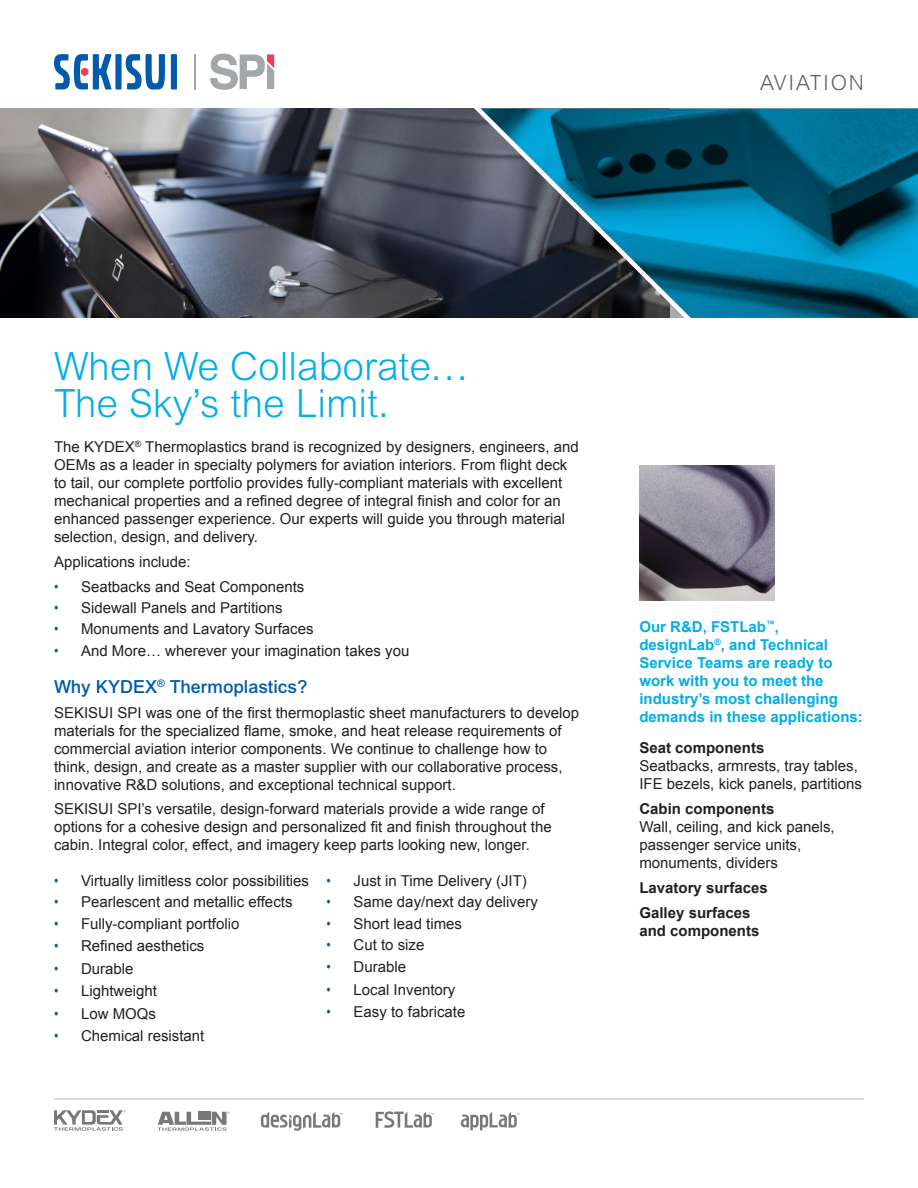
<style>
.page{position:relative;width:918px;height:1188px;background:#fff}
.page>*{position:absolute;margin:0;border:0;box-sizing:border-box;transform-origin:0 0}
.t1{font:300 39px/37.5px "Arial MT Pro";color:#03ade5}
.t2{font:300 21px "Arial MT Pro";letter-spacing:.08em;color:#5f6369}
.Blue_Header{font:500 18px "Arial MT Pro";color:#015aaa}
.Body_Copy{font:15px/18px "Arial";color:#231f20}
.Intro_Paragraph{font:15px/18px "Arial";color:#231f20}
.Body_Copy-2{font:700 15px/18px "Arial";color:#03ade5}
.Intro_Paragraph-2{font:700 15px/18px "Arial";color:#231f20}
.s1{font-family:"Arial Narrow";color:#015aaa}
.s2{font-weight:700}
</style>
<div class="page">
<img style="left:639px;top:465px;width:135px;height:135px">
<img style="left:0;top:109px;width:459px;height:209px">
<hr style="left:194px;top:54px;width:1px;height:36px;background:#a3a7a9">
<div style="left:115px;top:54px;width:7px;height:35px;background:#015aaa"></div>
<div style="left:171px;top:54px;width:6px;height:35px;background:#015aaa"></div>
<svg style="left:126px;top:54px;width:39px;height:35px"></svg>
<svg style="left:54px;top:54px;width:58px;height:35px"></svg>
<div style="left:81px;top:68px;width:8px;height:8px;background:#ee3d56;border-radius:50%"></div>
<svg style="left:210px;top:53px;width:64px;height:37px"></svg>
<svg style="left:741px;top:109px;width:177px;height:209px;background:#016485"></svg>
<svg style="left:459px;top:108px;width:282px;height:210px;background:#1f576e"></svg>
<hr style="left:54px;top:1098px;width:810px;height:2px;background:#d1d2d4">
<svg style="left:158px;top:1112px;width:72px;height:19px"></svg>
<svg style="left:54px;top:1110px;width:71px;height:21px"></svg>
<svg style="left:261px;top:1112px;width:81px;height:19px"></svg>
<svg style="left:461px;top:1112px;width:58px;height:18px"></svg>
<svg style="left:376px;top:1111px;width:58px;height:17px"></svg>
<p class="t2" style="left:760px;top:70px;width:105px">AVIATION</p>
<p class="t1" style="left:54px;top:348px;width:416px">When We Collaborate…<br>The Sky’s the Limit.</p>
<p class="Body_Copy" style="left:54px;top:438px;width:526px">The KYDEX<sup>®</sup> Thermoplastics brand is recognized by designers, engineers, and OEMs as a leader in specialty polymers for aviation interiors. From flight deck to tail, our complete portfolio provides fully-compliant materials with excellent mechanical properties and a refined degree of integral finish and color for an enhanced passenger experience. Our experts will guide you through material selection, design, and delivery.</p>
<p class="Body_Copy" style="left:54px;top:553px;width:138px">Applications include:</p>
<p class="Body_Copy" style="left:54px;top:578px;width:252px"><span class="s1">•</span> Seatbacks and Seat Components</p>
<p class="Body_Copy" style="left:54px;top:599px;width:230px"><span class="s1">•</span> Sidewall Panels and Partitions</p>
<p class="Body_Copy" style="left:54px;top:620px;width:261px"><span class="s1">•</span> Monuments and Lavatory Surfaces</p>
<p class="Body_Copy" style="left:54px;top:642px;width:357px"><span class="s1">•</span> And More… wherever your imagination takes you</p>
<p class="Blue_Header" style="left:54px;top:676px;width:255px">Why KYDEX<sup>®</sup> Thermoplastics?</p>
<p class="Body_Copy" style="left:54px;top:704px;width:527px">SEKISUI SPI was one of the first thermoplastic sheet manufacturers to develop materials for the specialized flame, smoke, and heat release requirements of commercial aviation interior components. We continue to challenge how to think, design, and create as a master supplier with our collaborative process, innovative R&amp;D solutions, and exceptional technical support.</p>
<p class="Body_Copy" style="left:54px;top:800px;width:499px">SEKISUI SPI’s versatile, design-forward materials provide a wide range of options for a cohesive design and personalized fit and finish throughout the cabin. Integral color, effect, and imagery keep parts looking new, longer.</p>
<p class="Body_Copy" style="left:54px;top:872px;width:257px"><span class="s1">•</span> Virtually limitless color possibilities</p>
<p class="Body_Copy" style="left:54px;top:893px;width:240px"><span class="s1">•</span> Pearlescent and metallic effects</p>
<p class="Body_Copy" style="left:54px;top:914px;width:187px"><span class="s1">•</span> Fully-compliant portfolio</p>
<p class="Body_Copy" style="left:54px;top:937px;width:152px"><span class="s1">•</span> Refined aesthetics</p>
<p class="Body_Copy" style="left:54px;top:959px;width:81px"><span class="s1">•</span> Durable</p>
<p class="Body_Copy" style="left:54px;top:982px;width:104px"><span class="s1">•</span> Lightweight</p>
<p class="Body_Copy" style="left:54px;top:1004px;width:104px"><span class="s1">•</span> Low MOQs</p>
<p class="Body_Copy" style="left:54px;top:1027px;width:152px"><span class="s1">•</span> Chemical resistant</p>
<p class="Body_Copy" style="left:327px;top:872px;width:202px"><span class="s1">•</span> Just in Time Delivery (JIT)</p>
<p class="Body_Copy" style="left:327px;top:893px;width:213px"><span class="s1">•</span> Same day/next day delivery</p>
<p class="Body_Copy" style="left:327px;top:914px;width:137px"><span class="s1">•</span> Short lead times</p>
<p class="Body_Copy" style="left:327px;top:936px;width:99px"><span class="s1">•</span> Cut to size</p>
<p class="Body_Copy" style="left:327px;top:958px;width:81px"><span class="s1">•</span> Durable</p>
<p class="Body_Copy" style="left:327px;top:981px;width:130px"><span class="s1">•</span> Local Inventory</p>
<p class="Body_Copy" style="left:327px;top:1003px;width:140px"><span class="s1">•</span> Easy to fabricate</p>
<p class="Body_Copy-2" style="left:639px;top:618px;width:225px">Our R&amp;D, FSTLab<sup>™</sup>, designLab<sup>®</sup>, and Technical<br>Service Teams are ready to work with you to meet the industry’s most challenging demands in these applications:</p>
<p class="Intro_Paragraph" style="left:639px;top:739px;width:224px"><span class="s2">Seat components<br></span>Seatbacks, armrests, tray tables,<br>IFE bezels, kick panels, partitions</p>
<p class="Intro_Paragraph" style="left:639px;top:800px;width:197px"><span class="s2">Cabin components<br></span>Wall, ceiling, and kick panels, passenger service units, monuments, dividers</p>
<p class="Intro_Paragraph-2" style="left:639px;top:879px;width:130px">Lavatory surfaces</p>
<p class="Intro_Paragraph-2" style="left:639px;top:904px;width:122px">Galley surfaces and components</p>
</div>
